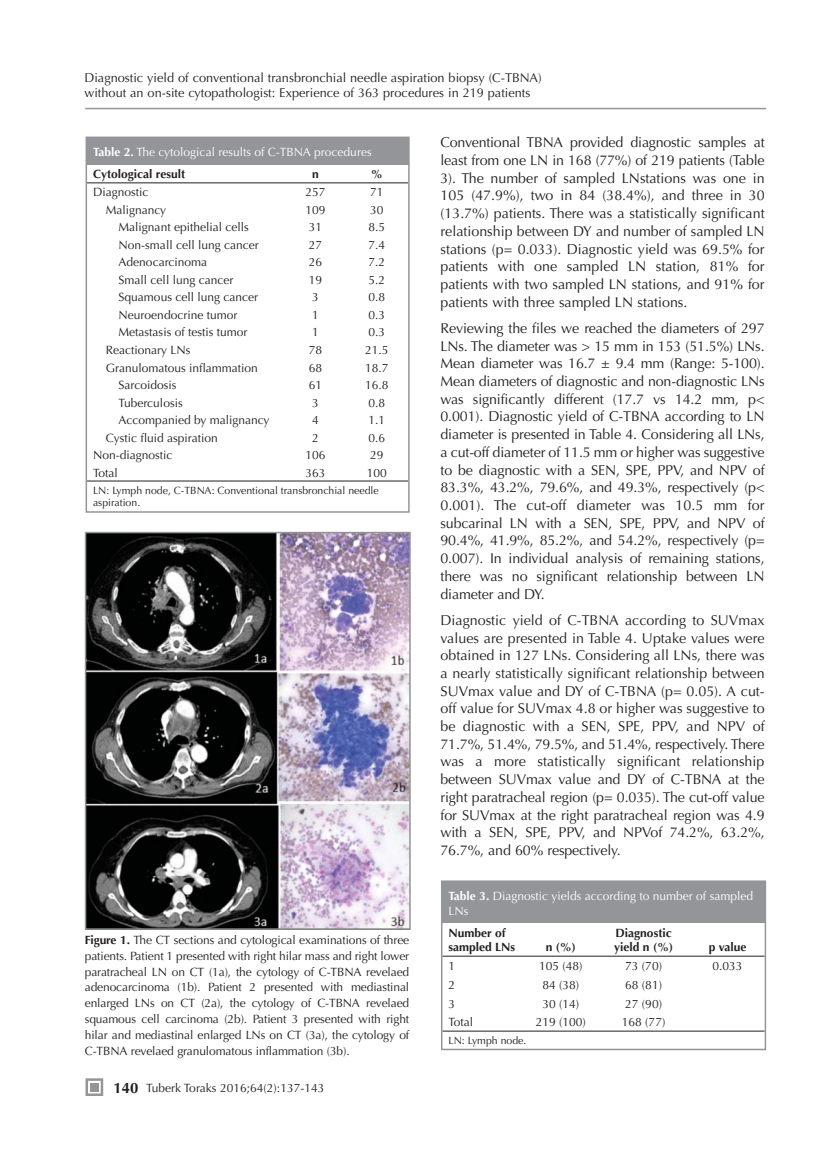
<style>
.page{position:relative;width:830px;height:1170px;background:#fff}
.page>*{position:absolute;margin:0;border:0;box-sizing:border-box;transform-origin:0 0}
.t1{font:700 15px "Optima LT Std";color:#231f20}
.t2{font:14.25px/17.7px "Optima LT Std";letter-spacing:-.01em;color:#231f20;text-align:justify}
.t3{font:12.75px/15.3px "Optima LT Std";color:#231f20}
.t4{font:12px/15.8px "Optima LT Std";color:#231f20;text-align:justify}
.t5{font:12px/22.4px "Optima LT Std";color:#fff}
.t6{font:700 12px/14.4px "Optima LT Std";color:#231f20}
.t7{font:10.5px/12.6px "Optima LT Std";color:#231f20}
.s1{font-weight:700}
.s2{font-weight:700;color:#231f20}
</style>
<div class="page">
<hr style="left:85px;top:108px;width:680px;height:1px;background:#939598">
<svg style="left:85px;top:1078px;width:18px;height:17px"></svg>
<div style="left:90px;top:1082px;width:8px;height:9px;background:#939598"></div>
<div style="left:87px;top:138px;width:321px;height:26px;background:#939598"></div>
<hr style="left:87px;top:182px;width:321px;height:1px;background:#231f20">
<hr style="left:87px;top:480px;width:321px;height:1px;background:#231f20">
<div style="left:85px;top:136px;width:324px;height:376px;border:2px solid #939598"></div>
<div style="left:442px;top:881px;width:322px;height:41px;background:#939598"></div>
<hr style="left:442px;top:955px;width:322px;height:1px;background:#231f20">
<hr style="left:442px;top:1030px;width:322px;height:1px;background:#231f20">
<div style="left:441px;top:880px;width:324px;height:170px;border:2px solid #939598"></div>
<img style="left:88px;top:534px;width:319px;height:392px">
<div style="left:85px;top:531px;width:325px;height:398px;border:2px solid #939598"></div>
<p class="t3" style="left:84px;top:70px;width:458px">Diagnostic yield of conventional transbronchial needle aspiration biopsy (C-TBNA) without an on-site cytopathologist: Experience of 363 procedures in 219 patients</p>
<p class="t5" style="left:93px;top:140px;width:280px"><span class="s1">Table 2.</span> The cytological results of C-TBNA procedures<br><span class="s2">Cytological result</span></p>
<p class="t6" style="left:312px;top:167px;width:8px">n</p>
<p class="t6" style="left:370px;top:167px;width:13px">%</p>
<p class="t4" style="left:93px;top:184px;width:57px">Diagnostic</p>
<p class="t4" style="left:305px;top:184px;width:22px">257</p>
<p class="t4" style="left:370px;top:184px;width:15px">71</p>
<p class="t4" style="left:106px;top:202px;width:62px">Malignancy</p>
<p class="t4" style="left:305px;top:202px;width:22px">109</p>
<p class="t4" style="left:370px;top:202px;width:15px">30</p>
<p class="t4" style="left:118px;top:219px;width:132px">Malignant epithelial cells</p>
<p class="t4" style="left:309px;top:219px;width:15px">31</p>
<p class="t4" style="left:368px;top:219px;width:18px">8.5</p>
<p class="t4" style="left:118px;top:237px;width:142px">Non-small cell lung cancer</p>
<p class="t4" style="left:309px;top:237px;width:15px">27</p>
<p class="t4" style="left:368px;top:237px;width:18px">7.4</p>
<p class="t4" style="left:118px;top:254px;width:90px">Adenocarcinoma</p>
<p class="t4" style="left:309px;top:254px;width:15px">26</p>
<p class="t4" style="left:368px;top:254px;width:18px">7.2</p>
<p class="t4" style="left:118px;top:272px;width:116px">Small cell lung cancer</p>
<p class="t4" style="left:309px;top:272px;width:15px">19</p>
<p class="t4" style="left:368px;top:272px;width:18px">5.2</p>
<p class="t4" style="left:118px;top:289px;width:141px">Squamous cell lung cancer</p>
<p class="t4" style="left:312px;top:289px;width:8px">3</p>
<p class="t4" style="left:368px;top:289px;width:18px">0.8</p>
<p class="t4" style="left:118px;top:307px;width:120px">Neuroendocrine tumor</p>
<p class="t4" style="left:312px;top:307px;width:8px">1</p>
<p class="t4" style="left:368px;top:307px;width:18px">0.3</p>
<p class="t4" style="left:118px;top:324px;width:130px">Metastasis of testis tumor</p>
<p class="t4" style="left:312px;top:324px;width:8px">1</p>
<p class="t4" style="left:368px;top:324px;width:18px">0.3</p>
<p class="t4" style="left:106px;top:342px;width:86px">Reactionary LNs</p>
<p class="t4" style="left:309px;top:342px;width:15px">78</p>
<p class="t4" style="left:365px;top:342px;width:25px">21.5</p>
<p class="t4" style="left:106px;top:360px;width:153px">Granulomatous inflammation</p>
<p class="t4" style="left:309px;top:360px;width:15px">68</p>
<p class="t4" style="left:365px;top:360px;width:25px">18.7</p>
<p class="t4" style="left:118px;top:377px;width:59px">Sarcoidosis</p>
<p class="t4" style="left:309px;top:377px;width:15px">61</p>
<p class="t4" style="left:365px;top:377px;width:25px">16.8</p>
<p class="t4" style="left:118px;top:395px;width:66px">Tuberculosis</p>
<p class="t4" style="left:312px;top:395px;width:8px">3</p>
<p class="t4" style="left:368px;top:395px;width:18px">0.8</p>
<p class="t4" style="left:118px;top:412px;width:152px">Accompanied by malignancy</p>
<p class="t4" style="left:312px;top:412px;width:8px">4</p>
<p class="t4" style="left:368px;top:412px;width:18px">1.1</p>
<p class="t4" style="left:106px;top:430px;width:113px">Cystic fluid aspiration</p>
<p class="t4" style="left:312px;top:430px;width:8px">2</p>
<p class="t4" style="left:368px;top:430px;width:18px">0.6</p>
<p class="t4" style="left:93px;top:447px;width:81px">Non-diagnostic</p>
<p class="t4" style="left:305px;top:447px;width:22px">106</p>
<p class="t4" style="left:370px;top:447px;width:15px">29</p>
<p class="t4" style="left:93px;top:465px;width:26px">Total</p>
<p class="t4" style="left:305px;top:465px;width:22px">363</p>
<p class="t4" style="left:366px;top:465px;width:22px">100</p>
<p class="t7" style="left:93px;top:484px;width:287px">LN: Lymph node, C-TBNA: Conventional transbronchial needle aspiration.</p>
<p class="t4" style="left:85px;top:932px;width:326px"><span class="s1">Figure 1.</span> The CT sections and cytological examinations of three patients. Patient 1 presented with right hilar mass and right lower paratracheal LN on CT (1a), the cytology of C-TBNA revelaed adenocarcinoma (1b). Patient 2 presented with mediastinal enlarged LNs on CT (2a), the cytology of C-TBNA revelaed squamous cell carcinoma (2b). Patient 3 presented with right hilar and mediastinal enlarged LNs on CT (3a), the cytology of C-TBNA revelaed granulomatous inflammation (3b).</p>
<p class="t1" style="left:113px;top:1078px;width:27px">140</p>
<p class="t4" style="left:146px;top:1079px;width:180px">Tuberk Toraks 2016;64(2):137-143</p>
<p class="t2" style="left:440px;top:134px;width:325px">Conventional TBNA provided diagnostic samples at least from one LN in 168 (77%) of 219 patients (Table 3). The number of sampled LNstations was one in 105 (47.9%), two in 84 (38.4%), and three in 30 (13.7%) patients. There was a statistically significant relationship between DY and number of sampled LN stations (p= 0.033). Diagnostic yield was 69.5% for patients with one sampled LN station, 81% for patients with two sampled LN stations, and 91% for patients with three sampled LN stations.</p>
<p class="t2" style="left:440px;top:319px;width:325px">Reviewing the files we reached the diameters of 297<br>LNs. The diameter was &gt; 15 mm in 153 (51.5%) LNs.<br>Mean diameter was 16.7 ± 9.4 mm (Range: 5-100).<br>Mean diameters of diagnostic and non-diagnostic LNs was significantly different (17.7 vs 14.2 mm, p&lt; 0.001). Diagnostic yield of C-TBNA according to LN diameter is presented in Table 4. Considering all LNs, a cut-off diameter of 11.5 mm or higher was suggestive to be diagnostic with a SEN, SPE, PPV, and NPV of 83.3%, 43.2%, 79.6%, and 49.3%, respectively (p&lt; 0.001). The cut-off diameter was 10.5 mm for subcarinal LN with a SEN, SPE, PPV, and NPV of 90.4%, 41.9%, 85.2%, and 54.2%, respectively (p= 0.007). In individual analysis of remaining stations, there was no significant relationship between LN diameter and DY.</p>
<p class="t2" style="left:440px;top:611px;width:325px">Diagnostic yield of C-TBNA according to SUVmax values are presented in Table 4. Uptake values were obtained in 127 LNs. Considering all LNs, there was a nearly statistically significant relationship between SUVmax value and DY of C-TBNA (p= 0.05). A cut&shy;off value for SUVmax 4.8 or higher was suggestive to be diagnostic with a SEN, SPE, PPV, and NPV of 71.7%, 51.4%, 79.5%, and 51.4%, respectively. There was a more statistically significant relationship between SUVmax value and DY of C-TBNA at the right paratracheal region (p= 0.035). The cut-off value for SUVmax at the right paratracheal region was 4.9 with a SEN, SPE, PPV, and NPVof 74.2%, 63.2%, 76.7%, and 60% respectively.</p>
<p class="t5" style="left:448px;top:888px;width:306px;line-height:15px"><span class="s1">Table 3.</span> Diagnostic yields according to number of sampled<br>LNs</p>
<p class="t6" style="left:448px;top:925px;width:68px">Number of sampled LNs</p>
<p class="t6" style="left:614px;top:925px;width:60px">Diagnostic yield n (%)</p>
<p class="t6" style="left:708px;top:940px;width:39px">p value</p>
<p class="t6" style="left:545px;top:940px;width:31px">n (%)</p>
<p class="t4" style="left:448px;top:958px;width:8px">1</p>
<p class="t4" style="left:539px;top:958px;width:45px">105 (48)</p>
<p class="t4" style="left:625px;top:958px;width:38px">73 (70)</p>
<p class="t4" style="left:712px;top:958px;width:32px">0.033</p>
<p class="t4" style="left:448px;top:976px;width:8px">2</p>
<p class="t4" style="left:542px;top:976px;width:38px">84 (38)</p>
<p class="t4" style="left:625px;top:976px;width:38px">68 (81)</p>
<p class="t4" style="left:448px;top:995px;width:8px">3</p>
<p class="t4" style="left:542px;top:995px;width:38px">30 (14)</p>
<p class="t4" style="left:625px;top:995px;width:38px">27 (90)</p>
<p class="t4" style="left:448px;top:1014px;width:26px">Total</p>
<p class="t4" style="left:535px;top:1014px;width:52px">219 (100)</p>
<p class="t4" style="left:621px;top:1014px;width:45px">168 (77)</p>
<p class="t7" style="left:448px;top:1034px;width:79px">LN: Lymph node.</p>
</div>
